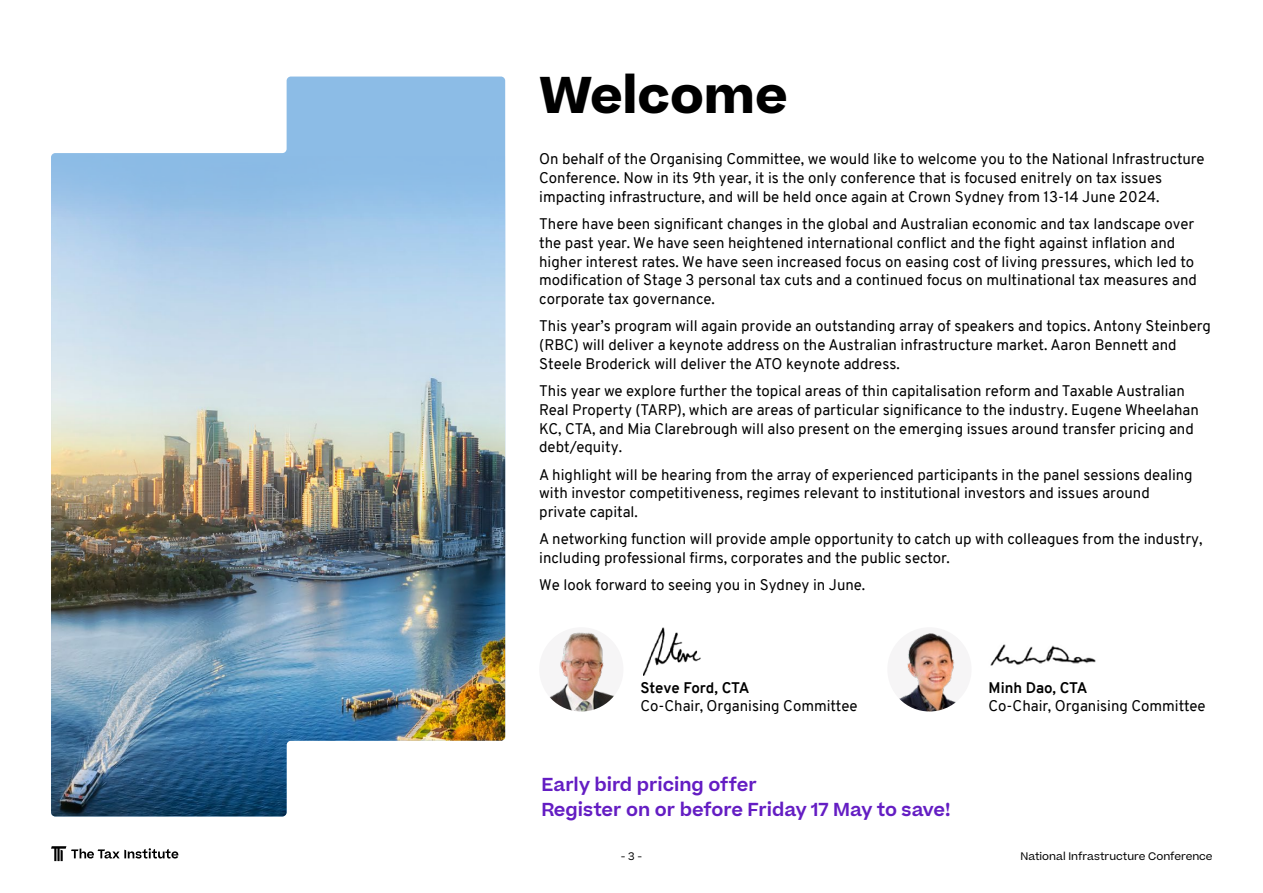
<style>
.page{position:relative;width:1263px;height:893px;background:#fff}
.page>*{position:absolute;margin:0;border:0;box-sizing:border-box;transform-origin:0 0}
.t1{font:700 49.5px "Beatrice";color:#000}
.t2{font:600 18px/25.5px "Beatrice";color:#641dc3}
.t3{font:15px/18.8px "Overpass";color:#000}
.t4{font:700 15px "Overpass";letter-spacing:-.005em;color:#000}
.t5{font:10.5px "Beatrice";color:#000}
</style>
<div class="page">
<img style="left:539px;top:627px;width:84px;height:84px;border-radius:42px">
<img style="left:887px;top:627px;width:84px;height:84px;border-radius:42px">
<img style="left:990px;top:644px;width:106px;height:22px">
<img style="left:643px;top:627px;width:58px;height:48px">
<svg style="left:51px;top:77px;width:454px;height:79px"></svg>
<img style="left:51px;top:156px;width:454px;height:660px">
<svg style="left:51px;top:846px;width:127px;height:15px"></svg>
<h1 class="t1" style="left:539px;top:61px;width:250px">Welcome</h1>
<p class="t3" style="left:539px;top:150px;width:667px">On behalf of the Organising Committee, we would like to welcome you to the National Infrastructure<br>Conference. Now in its 9th year, it is the only conference that is focused enitrely on tax issues impacting infrastructure, and will be held once again at Crown Sydney from 13-14 June 2024.</p>
<p class="t3" style="left:539px;top:215px;width:659px">There have been significant changes in the global and Australian economic and tax landscape over the past year. We have seen heightened international conflict and the fight against inflation and higher interest rates. We have seen increased focus on easing cost of living pressures, which led to modification of Stage 3 personal tax cuts and a continued focus on multinational tax measures and corporate tax governance.</p>
<p class="t3" style="left:539px;top:317px;width:673px">This year’s program will again provide an outstanding array of speakers and topics. Antony Steinberg (RBC) will deliver a keynote address on the Australian infrastructure market. Aaron Bennett and<br>Steele Broderick will deliver the ATO keynote address.</p>
<p class="t3" style="left:539px;top:382px;width:661px">This year we explore further the topical areas of thin capitalisation reform and Taxable Australian Real Property (TARP), which are areas of particular significance to the industry. Eugene Wheelahan KC, CTA, and Mia Clarebrough will also present on the emerging issues around transfer pricing and debt/equity.</p>
<p class="t3" style="left:539px;top:465px;width:655px">A highlight will be hearing from the array of experienced participants in the panel sessions dealing with investor competitiveness, regimes relevant to institutional investors and issues around private capital.</p>
<p class="t3" style="left:539px;top:530px;width:665px">A networking function will provide ample opportunity to catch up with colleagues from the industry, including professional firms, corporates and the public sector.</p>
<p class="t3" style="left:539px;top:576px;width:328px">We look forward to seeing you in Sydney in June.</p>
<p class="t4" style="left:640px;top:677px;width:111px">Steve Ford, CTA</p>
<p class="t3" style="left:640px;top:697px;width:219px">Co-Chair, Organising Committee</p>
<p class="t2" style="left:541px;top:772px;width:411px">Early bird pricing offer<br>Register on or before Friday 17 May to save!</p>
<p class="t4" style="left:988px;top:677px;width:100px">Minh Dao, CTA</p>
<p class="t3" style="left:988px;top:697px;width:219px">Co-Chair, Organising Committee</p>
<p class="t5" style="left:621px;top:849px;width:23px">- 3 -</p>
<p class="t5" style="left:1020px;top:849px;width:194px">National Infrastructure Conference</p>
</div>
